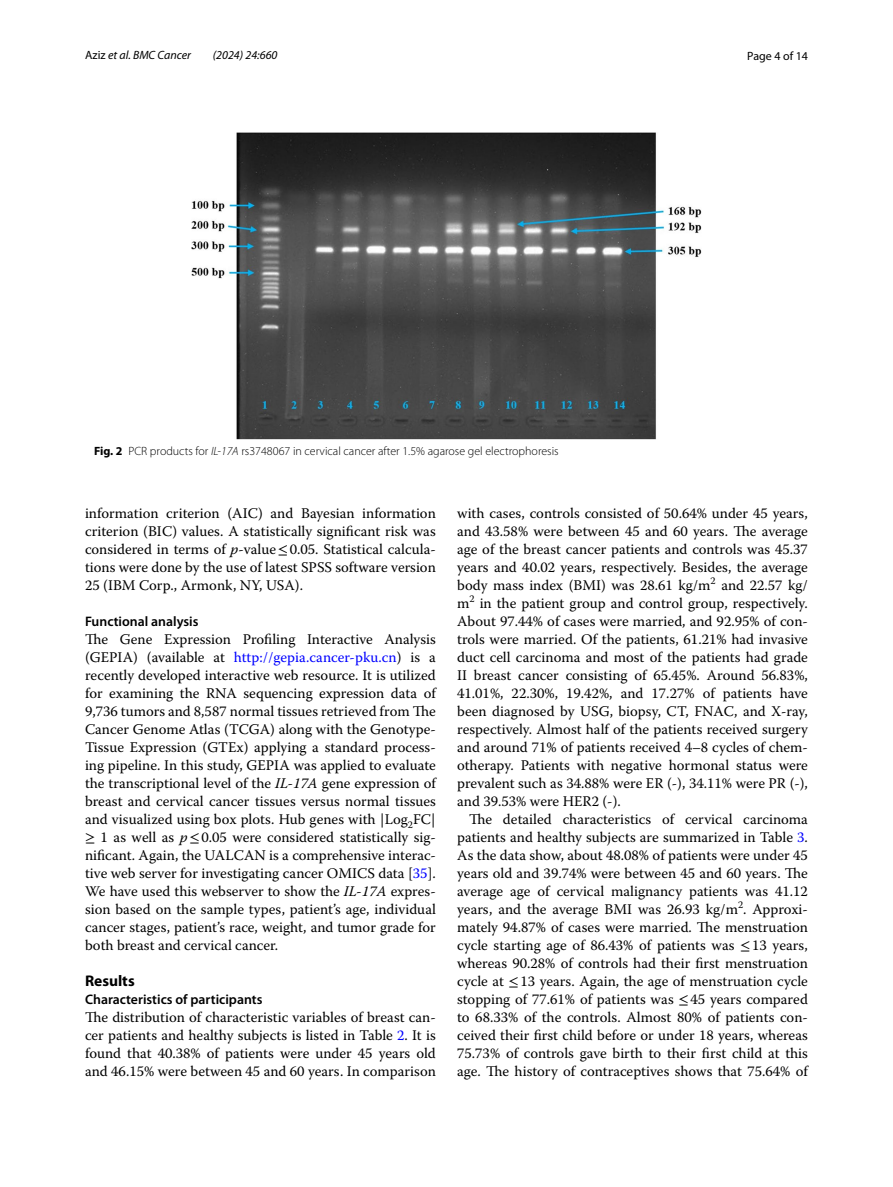
<style>
.page{position:relative;width:893px;height:1187px;background:#fff}
.page>*{position:absolute;margin:0;border:0;box-sizing:border-box;transform-origin:0 0}
.t1{font:700 15.45px "Myriad Pro";color:#000}
.t2{font:14.7px/18px "Warnock Pro";color:#000;text-align:justify}
.t3{font:600 13.8px "Myriad Pro";color:#000}
.t4{font:300 12px "Myriad Pro";color:#000}
.t5{font:italic 12px "Myriad Pro";color:#000}
.t6{font:12px "Myriad Pro";color:#000}
.s1{font-style:normal}
.s2{font-weight:700}
.s3{font-style:italic}
.s4{font-family:"STIX"}
.s5{color:#00f}
</style>
<div class="page">
<img style="left:191px;top:133px;width:511px;height:306px">
<p class="t5" style="left:85px;top:48px;width:107px"><span class="s1">Aziz</span> et al. BMC Cancer</p>
<p class="t5" style="left:213px;top:48px;width:66px">(2024) 24:660</p>
<p class="t6" style="left:747px;top:48px;width:62px">Page 4 of 14</p>
<p class="t4" style="left:94px;top:444px;width:466px"><span class="s2">Fig. 2</span> PCR products for <span class="s3">IL-17A</span> rs3748067 in cervical cancer after 1.5% agarose gel electrophoresis</p>
<p class="t2" style="left:85px;top:503px;width:352px">information criterion (AIC) and Bayesian information criterion (BIC) values. A statistically significant risk was considered in terms of <span class="s3">p</span>-value<span class="s4">≤</span>0.05. Statistical calcula&shy;tions were done by the use of latest SPSS software version 25 (IBM Corp., Armonk, NY, USA).</p>
<p class="t3" style="left:85px;top:612px;width:115px">Functional analysis</p>
<p class="t2" style="left:85px;top:629px;width:352px">The Gene Expression Profiling Interactive Analysis (GEPIA) (available at <span class="s5">http://gepia.cancer-pku.cn</span>) is a recently developed interactive web resource. It is utilized for examining the RNA sequencing expression data of 9,736 tumors and 8,587 normal tissues retrieved from The Cancer Genome Atlas (TCGA) along with the Genotype-Tissue Expression (GTEx) applying a standard process&shy;ing pipeline. In this study, GEPIA was applied to evaluate the transcriptional level of the <span class="s3">IL-17A</span> gene expression of breast and cervical cancer tissues versus normal tissues and visualized using box plots. Hub genes with |Log<sub>2</sub>FC| <span class="s4">≥</span> 1 as well as <span class="s3">p</span><span class="s4">≤</span>0.05 were considered statistically sig&shy;nificant. Again, the UALCAN is a comprehensive interac&shy;tive web server for investigating cancer OMICS data [<span class="s5">35</span>].<br>We have used this webserver to show the <span class="s3">IL-17A</span> expres&shy;sion based on the sample types, patient’s age, individual cancer stages, patient’s race, weight, and tumor grade for both breast and cervical cancer.</p>
<p class="t1" style="left:85px;top:970px;width:51px">Results</p>
<p class="t3" style="left:85px;top:990px;width:179px">Characteristics of participants</p>
<p class="t2" style="left:85px;top:1007px;width:352px">The distribution of characteristic variables of breast can&shy;cer patients and healthy subjects is listed in Table <span class="s5">2</span>. It is found that 40.38% of patients were under 45 years old and 46.15% were between 45 and 60 years. In comparison</p>
<p class="t2" style="left:457px;top:503px;width:352px">with cases, controls consisted of 50.64% under 45 years, and 43.58% were between 45 and 60 years. The average age of the breast cancer patients and controls was 45.37 years and 40.02 years, respectively. Besides, the average body mass index (BMI) was 28.61 kg/m<sup>2</sup> and 22.57 kg/ m<sup>2</sup> in the patient group and control group, respectively.<br>About 97.44% of cases were married, and 92.95% of con&shy;trols were married. Of the patients, 61.21% had invasive duct cell carcinoma and most of the patients had grade II breast cancer consisting of 65.45%. Around 56.83%, 41.01%, 22.30%, 19.42%, and 17.27% of patients have been diagnosed by USG, biopsy, CT, FNAC, and X-ray, respectively. Almost half of the patients received surgery and around 71% of patients received 4–8 cycles of chem&shy;otherapy. Patients with negative hormonal status were prevalent such as 34.88% were ER (-), 34.11% were PR (-), and 39.53% were HER2 (-).</p>
<p class="t2" style="left:457px;top:809px;width:352px;text-indent:12px">The detailed characteristics of cervical carcinoma patients and healthy subjects are summarized in Table <span class="s5">3</span>.<br>As the data show, about 48.08% of patients were under 45 years old and 39.74% were between 45 and 60 years. The average age of cervical malignancy patients was 41.12 years, and the average BMI was 26.93 kg/m<sup>2</sup>. Approxi&shy;mately 94.87% of cases were married. The menstruation cycle starting age of 86.43% of patients was <span class="s4">≤</span>13 years, whereas 90.28% of controls had their first menstruation cycle at <span class="s4">≤</span>13 years. Again, the age of menstruation cycle stopping of 77.61% of patients was <span class="s4">≤</span>45 years compared to 68.33% of the controls. Almost 80% of patients con&shy;ceived their first child before or under 18 years, whereas 75.73% of controls gave birth to their first child at this age. The history of contraceptives shows that 75.64% of</p>
</div>
